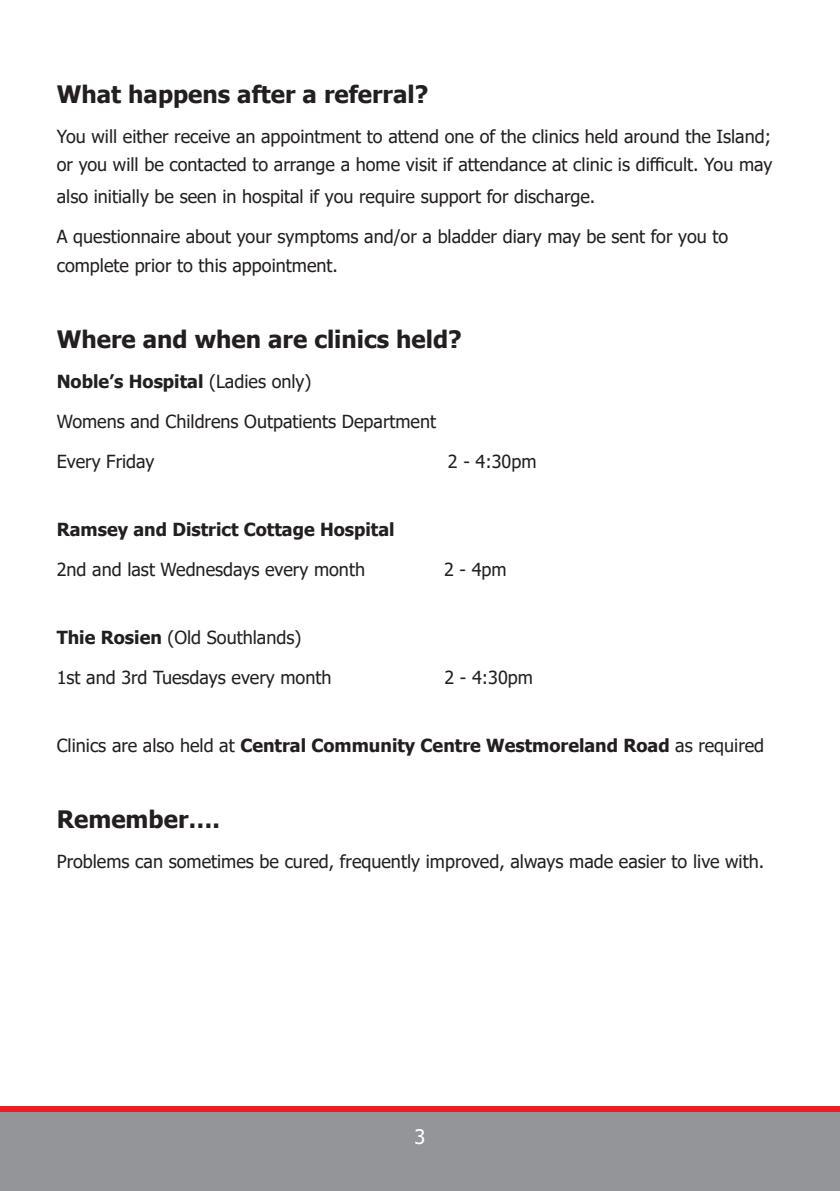
<style>
.page{position:relative;width:840px;height:1191px;background:#fff}
.page>*{position:absolute;margin:0;border:0;box-sizing:border-box;transform-origin:0 0}
.t1{font:700 24px "Tahoma";color:#231f20}
.t2{font:20px "Tahoma";color:#fff}
.t3{font:18px/28px "Tahoma";color:#231f20}
.t4{font:700 18px "Tahoma";color:#231f20}
.s1{font-weight:400}
.s2{font-weight:700}
</style>
<div class="page">
<div style="left:0;top:1106px;width:839px;height:6px;background:#ee1d23"></div>
<div style="left:0;top:1112px;width:839px;height:79px;background:#939598"></div>
<h1 class="t1" style="left:57px;top:78px;width:373px">What happens after a referral?</h1>
<p class="t3" style="left:57px;top:124px;width:716px">You will either receive an appointment to attend one of the clinics held around the Island; or you will be contacted to arrange a home visit if attendance at clinic is difficult. You may</p>
<p class="t3" style="left:57px;top:184px;width:540px">also initially be seen in hospital if you require support for discharge.</p>
<p class="t3" style="left:57px;top:224px;width:672px">A questionnaire about your symptoms and/or a bladder diary may be sent for you to complete prior to this appointment.</p>
<h1 class="t1" style="left:57px;top:322px;width:406px">Where and when are clinics held?</h1>
<p class="t4" style="left:57px;top:368px;width:256px">Noble’s Hospital <span class="s1">(Ladies only)</span></p>
<p class="t3" style="left:57px;top:408px;width:381px">Womens and Childrens Outpatients Department</p>
<p class="t3" style="left:57px;top:448px;width:99px">Every Friday</p>
<p class="t3" style="left:447px;top:448px;width:90px">2 - 4:30pm</p>
<p class="t4" style="left:57px;top:516px;width:339px">Ramsey and District Cottage Hospital</p>
<p class="t3" style="left:57px;top:556px;width:310px">2nd and last Wednesdays every month</p>
<p class="t3" style="left:444px;top:556px;width:64px">2 - 4pm</p>
<p class="t3" style="left:57px;top:624px;width:246px"><span class="s2">Thie Rosien</span> (Old Southlands)</p>
<p class="t3" style="left:57px;top:664px;width:276px">1st and 3rd Tuesdays every month</p>
<p class="t3" style="left:444px;top:664px;width:90px">2 - 4:30pm</p>
<p class="t4" style="left:57px;top:732px;width:708px"><span class="s1">Clinics are also held at</span> Central Community Centre Westmoreland Road <span class="s1">as required</span></p>
<h1 class="t1" style="left:57px;top:802px;width:165px">Remember….</h1>
<p class="t3" style="left:57px;top:848px;width:708px">Problems can sometimes be cured, frequently improved, always made easier to live with.</p>
<p class="t2" style="left:414px;top:1123px;width:12px">3</p>
</div>
